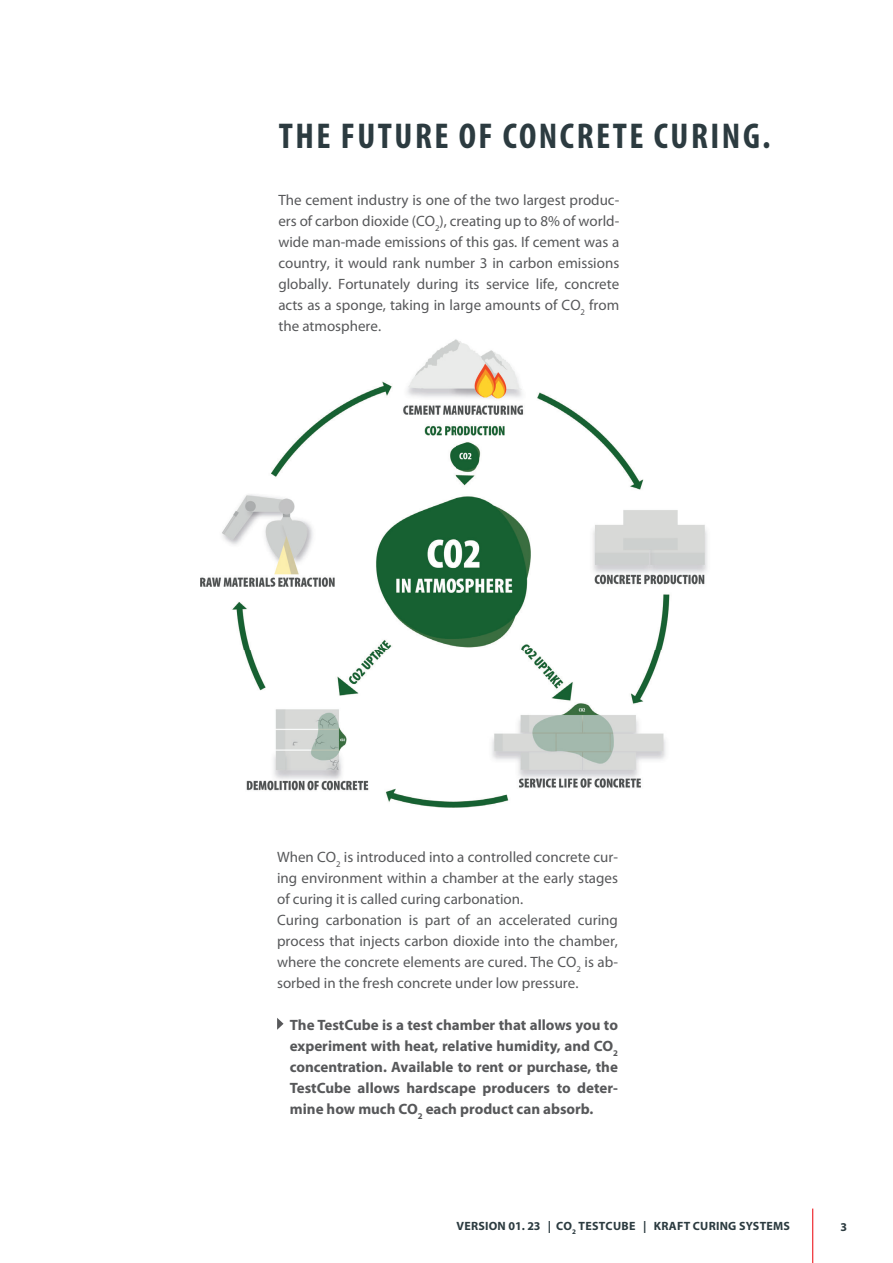
<style>
.page{position:relative;width:893px;height:1263px;background:#fff}
.page>*{position:absolute;margin:0;border:0;box-sizing:border-box;transform-origin:0 0}
.t1{font:700 condensed 36px "Myriad Pro";letter-spacing:.07em;color:#2c3b40}
.t2{font:15px/21px "Myriad Pro";color:#57585a;text-align:justify}
.t3{font:700 15px/21px "Myriad Pro";color:#57585a;text-align:justify}
.t4{font:700 12px "Myriad Pro";letter-spacing:.02em;color:#2c3b40}
</style>
<div class="page">
<hr style="left:812px;top:1208px;width:1px;height:55px;background:#ee1d23">
<svg style="left:277px;top:1018px;width:7px;height:12px"></svg>
<img style="left:200px;top:339px;width:508px;height:468px">
<h1 class="t1" style="left:279px;top:113px;width:493px">THE FUTURE OF CONCRETE CURING.</h1>
<p class="t2" style="left:278px;top:190px;width:342px">The cement industry is one of the two largest produc&shy;ers of carbon dioxide (CO<sub>2</sub>), creating up to 8% of world&shy;wide man-made emissions of this gas. If cement was a country, it would rank number 3 in carbon emissions globally. Fortunately during its service life, concrete acts as a sponge, taking in large amounts of CO<sub>2</sub> from the atmosphere.</p>
<p class="t2" style="left:277px;top:846px;width:342px;text-align:left">When CO<sub>2</sub> is introduced into a controlled concrete cur&shy;ing environment within a chamber at the early stages of curing it is called curing carbonation.<br>Curing carbonation is part of an accelerated curing process that injects carbon dioxide into the chamber, where the concrete elements are cured. The CO<sub>2</sub> is ab&shy;sorbed in the fresh concrete under low pressure.</p>
<p class="t3" style="left:290px;top:1014px;width:330px">The TestCube is a test chamber that allows you to experiment with heat, relative humidity, and CO<sub>2 </sub>concentration. Available to rent or purchase, the TestCube allows hardscape producers to deter&shy;mine how much CO<sub>2</sub> each product can absorb.</p>
<p class="t4" style="left:456px;top:1218px;width:335px">VERSION 01. 23 | CO<sub>2</sub> TESTCUBE | KRAFT CURING SYSTEMS</p>
<p class="t4" style="left:840px;top:1219px;width:8px">3</p>
</div>
